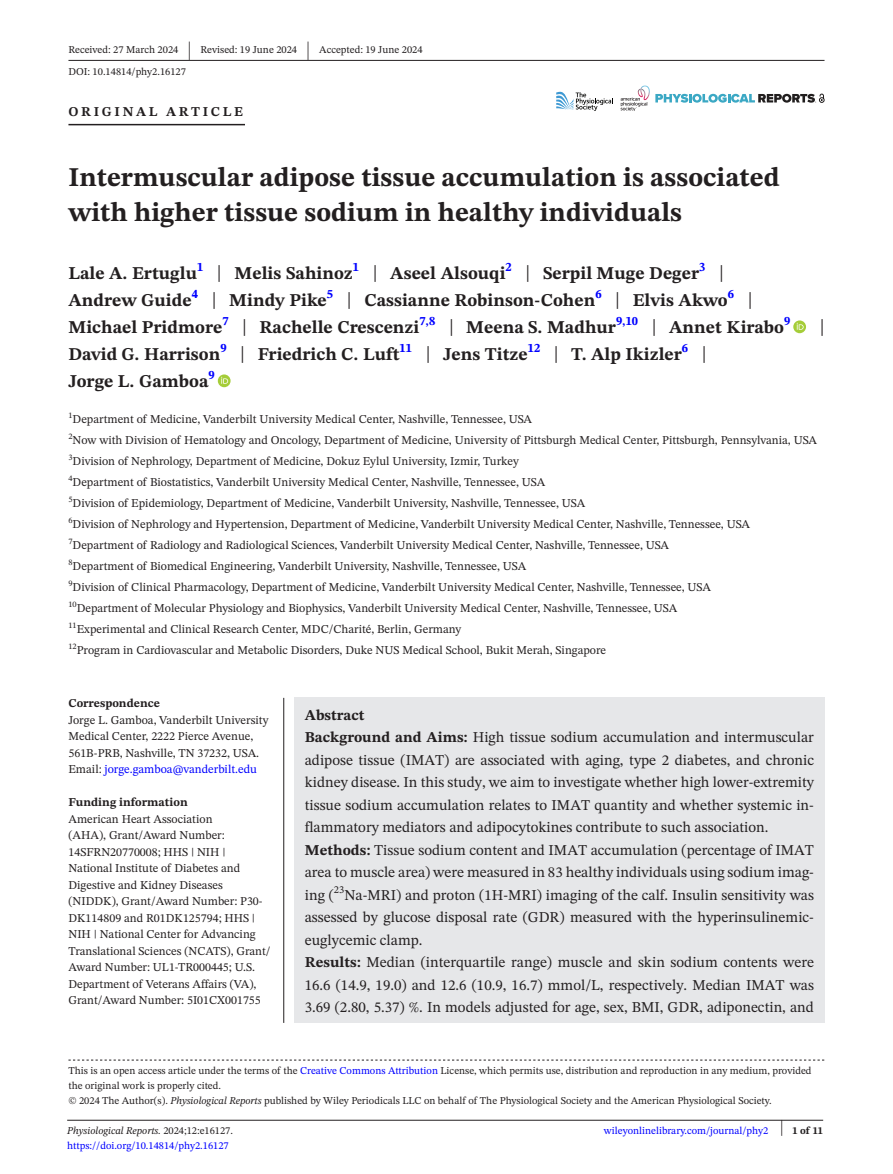
<style>
.page{position:relative;width:893px;height:1174px;background:#fff}
.page>*{position:absolute;margin:0;border:0;box-sizing:border-box;transform-origin:0 0}
.t1{font:700 27px/34.5px "STIX Two Text";color:#231f20}
.t2{font:25.65px "STIX Two Text";color:#231f20;scale:.49 1}
.t3{font:23.4px "STIX Two Text";color:#231f20;scale:.77 1}
.t4{font:700 18px/27px "STIX Two Text";color:#231f20}
.t5{font:15px/22.5px "STIX Two Text";color:#231f20}
.t6{font:700 13.5px "STIX Two Text";letter-spacing:.2em;color:#231f20}
.t7{font:12px/16.5px "STIX Two Text";color:#231f20}
.t8{font:700 12px "STIX Two Text";color:#231f20}
.t9{font:10.5px/15px "STIX Two Text";color:#231f20}
.t10{font:10.5px "STIX Two Text";color:#00f}
.t11{font:italic 10.5px "STIX Two Text";color:#231f20}
.t12{font:700 10.5px "STIX Two Text";color:#231f20}
.t13{font:8.4px "STIX Two Text";color:#231f20}
.s1{font-weight:400;font-size:23.4px}
.s2{color:#00f}
.s3{font-weight:700}
.s4{font-style:italic}
.s5{font-style:normal}
.s6{font-weight:400;font-size:22.2px}
</style>
<div class="page">
<hr style="left:67px;top:1119px;width:756px;height:1px;background:#231f20">
<svg style="left:655px;top:93px;width:169px;height:10px"></svg>
<svg style="left:556px;top:92px;width:57px;height:19px"></svg>
<img style="left:640px;top:85px;width:10px;height:14px">
<svg style="left:621px;top:89px;width:26px;height:22px"></svg>
<hr style="left:68px;top:60px;width:756px;height:1px;background:#231f20">
<hr style="left:68px;top:124px;width:177px;height:1px;background:#231f20">
<svg style="left:793px;top:320px;width:13px;height:13px"></svg>
<svg style="left:797px;top:323px;width:7px;height:7px"></svg>
<svg style="left:218px;top:374px;width:13px;height:13px"></svg>
<svg style="left:221px;top:377px;width:7px;height:7px"></svg>
<svg style="left:68px;top:1059px;width:756px;height:1px"></svg>
<div style="left:294px;top:698px;width:530px;height:325px;background:#e6e7e9"></div>
<hr style="left:283px;top:698px;width:1px;height:325px;background:#231f20">
<p class="t9" style="left:68px;top:42px;width:111px">Received: 27 March 2024</p>
<h2 class="t2" style="left:188px;top:32px;width:8px">|</h2>
<p class="t9" style="left:201px;top:42px;width:98px">Revised: 19 June 2024</p>
<h2 class="t2" style="left:307px;top:32px;width:8px">|</h2>
<p class="t9" style="left:319px;top:42px;width:105px">Accepted: 19 June 2024</p>
<p class="t9" style="left:68px;top:64px;width:119px">DOI: 10.14814/phy2.16127</p>
<p class="t6" style="left:68px;top:101px;width:176px">ORIGINAL ARTICLE</p>
<h1 class="t1" style="left:68px;top:161px;width:713px">Intermuscular adipose tissue accumulation is associated with higher tissue sodium in healthy individuals</h1>
<h3 class="t4" style="left:68px;top:260px;width:723px">Lale A. Ertuglu<sup>1</sup> <span class="s1">|</span> Melis Sahinoz<sup>1</sup> <span class="s1">|</span> Aseel Alsouqi<sup>2</sup> <span class="s1">|</span> Serpil Muge Deger<sup>3</sup> <span class="s1">|<br></span>Andrew Guide<sup>4</sup> <span class="s1">|</span> Mindy Pike<sup>5</sup> <span class="s1">|</span> Cassianne Robinson-Cohen<sup>6</sup> <span class="s1">|</span> Elvis Akwo<sup>6</sup> <span class="s1">|<br></span>Michael Pridmore<sup>7</sup> <span class="s1">|</span> Rachelle Crescenzi<sup>7,8</sup> <span class="s1">|</span> Meena S. Madhur<sup>9,10</sup> <span class="s1">|</span> Annet Kirabo<sup>9</sup></h3>
<h3 class="t3" style="left:820px;top:311px;width:8px">|</h3>
<h3 class="t4" style="left:68px;top:341px;width:640px">David G. Harrison<sup>9</sup> <span class="s1">|</span> Friedrich C. Luft<sup>11</sup> <span class="s1">|</span> Jens Titze<sup>12</sup> <span class="s1">|</span> T. Alp Ikizler<sup>6</sup> <span class="s1">|<br></span>Jorge L. Gamboa<sup>9</sup></h3>
<p class="t13" style="left:68px;top:409px;width:6px">1</p>
<p class="t7" style="left:73px;top:411px;width:461px">Department of Medicine, Vanderbilt University Medical Center, Nashville, Tennessee, USA</p>
<p class="t13" style="left:68px;top:430px;width:6px">2</p>
<p class="t7" style="left:73px;top:432px;width:746px">Now with Division of Hematology and Oncology, Department of Medicine, University of Pittsburgh Medical Center, Pittsburgh, Pennsylvania, USA</p>
<p class="t13" style="left:68px;top:451px;width:6px">3</p>
<p class="t7" style="left:73px;top:453px;width:448px">Division of Nephrology, Department of Medicine, Dokuz Eylul University, Izmir, Turkey</p>
<p class="t13" style="left:68px;top:472px;width:6px">4</p>
<p class="t7" style="left:73px;top:474px;width:474px">Department of Biostatistics, Vanderbilt University Medical Center, Nashville, Tennessee, USA</p>
<p class="t13" style="left:68px;top:493px;width:6px">5</p>
<p class="t7" style="left:73px;top:495px;width:514px">Division of Epidemiology, Department of Medicine, Vanderbilt University, Nashville, Tennessee, USA</p>
<p class="t13" style="left:68px;top:514px;width:6px">6</p>
<p class="t7" style="left:73px;top:516px;width:679px">Division of Nephrology and Hypertension, Department of Medicine, Vanderbilt University Medical Center, Nashville, Tennessee, USA</p>
<p class="t13" style="left:68px;top:535px;width:6px">7</p>
<p class="t7" style="left:73px;top:537px;width:598px">Department of Radiology and Radiological Sciences, Vanderbilt University Medical Center, Nashville, Tennessee, USA</p>
<p class="t13" style="left:68px;top:556px;width:6px">8</p>
<p class="t7" style="left:73px;top:558px;width:455px">Department of Biomedical Engineering, Vanderbilt University, Nashville, Tennessee, USA</p>
<p class="t13" style="left:68px;top:577px;width:6px">9</p>
<p class="t7" style="left:73px;top:579px;width:640px">Division of Clinical Pharmacology, Department of Medicine, Vanderbilt University Medical Center, Nashville, Tennessee, USA</p>
<p class="t13" style="left:68px;top:598px;width:10px">10</p>
<p class="t7" style="left:77px;top:600px;width:602px">Department of Molecular Physiology and Biophysics, Vanderbilt University Medical Center, Nashville, Tennessee, USA</p>
<p class="t13" style="left:68px;top:619px;width:10px">11</p>
<p class="t7" style="left:77px;top:621px;width:386px">Experimental and Clinical Research Center, MDC/Charité, Berlin, Germany</p>
<p class="t13" style="left:68px;top:640px;width:10px">12</p>
<p class="t7" style="left:77px;top:642px;width:531px">Program in Cardiovascular and Metabolic Disorders, Duke NUS Medical School, Bukit Merah, Singapore</p>
<p class="t8" style="left:68px;top:694px;width:93px">Correspondence</p>
<p class="t7" style="left:68px;top:711px;width:202px">Jorge L. Gamboa, Vanderbilt University Medical Center, 2222 Pierce Avenue, 561B-PRB, Nashville, TN 37232, USA.<br>Email: <span class="s2">jorge.gamboa@vanderbilt.edu</span></p>
<p class="t8" style="left:68px;top:793px;width:121px">Funding information</p>
<p class="t7" style="left:68px;top:810px;width:204px">American Heart Association<br>(AHA), Grant/Award Number:<br>14SFRN20770008; HHS | NIH | National Institute of Diabetes and Digestive and Kidney Diseases (NIDDK), Grant/Award Number: P30- DK114809 and R01DK125794; HHS | NIH | National Center for Advancing Translational Sciences (NCATS), Grant/ Award Number: UL1-TR000445; U.S.<br>Department of Veterans Affairs (VA), Grant/Award Number: 5I01CX001755</p>
<p class="t5" style="left:305px;top:703px;width:511px"><span class="s3">Abstract<br>Background and Aims:</span> High tissue sodium accumulation and intermuscular adipose tissue (IMAT) are associated with aging, type 2 diabetes, and chronic kidney disease. In this study, we aim to investigate whether high lower-extremity tissue sodium accumulation relates to IMAT quantity and whether systemic in&shy;flammatory mediators and adipocytokines contribute to such association.<br><span class="s3">Methods:</span> Tissue sodium content and IMAT accumulation (percentage of IMAT area to muscle area) were measured in 83 healthy individuals using sodium imag&shy;ing (</p>
<p class="t9" style="left:334px;top:882px;width:12px">23</p>
<p class="t5" style="left:305px;top:883px;width:511px;text-indent:40px">Na-MRI) and proton (1H-MRI) imaging of the calf. Insulin sensitivity was assessed by glucose disposal rate (GDR) measured with the hyperinsulinemic&shy;euglycemic clamp.<br><span class="s3">Results:</span> Median (interquartile range) muscle and skin sodium contents were 16.6 (14.9, 19.0) and 12.6 (10.9, 16.7) mmol/L, respectively. Median IMAT was 3.69 (2.80, 5.37) %. In models adjusted for age, sex, BMI, GDR, adiponectin, and</p>
<p class="t9" style="left:68px;top:1063px;width:745px">This is an open access article under the terms of the <span class="s2">Creative Commons Attribution</span> License, which permits use, distribution and reproduction in any medium, provided the original work is properly cited.<br>© 2024 The Author(s). <span class="s4">Physiological Reports</span> published by Wiley Periodicals LLC on behalf of The Physiological Society and the American Physiological Society.</p>
<p class="t11" style="left:67px;top:1123px;width:167px">Physiological Reports. <span class="s5">2024;12:e16127.</span></p>
<p class="t12" style="left:780px;top:1123px;width:45px"><span class="s6">|</span> 1 of 11</p>
<p class="t10" style="left:67px;top:1138px;width:163px">https://doi.org/10.14814/phy2.16127</p>
<p class="t10" style="left:604px;top:1123px;width:166px">wileyonlinelibrary.com/journal/phy2</p>
</div>
